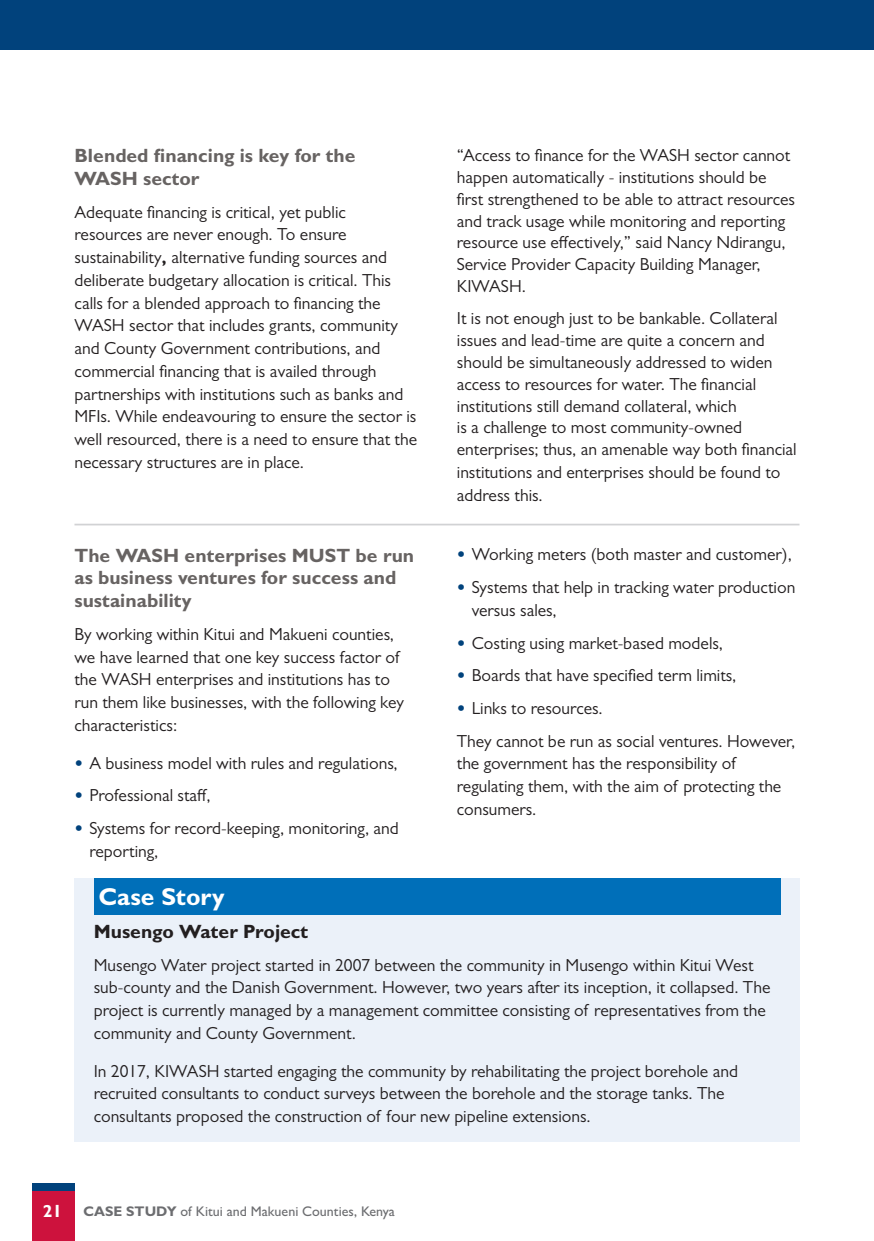
<style>
.page{position:relative;width:874px;height:1241px;background:#fff}
.page>*{position:absolute;margin:0;border:0;box-sizing:border-box;transform-origin:0 0}
.CASE_STUDY{font:700 24.5px "Gill Sans";color:#fff}
.subtitles{font:700 19.25px/22.8px "Gill Sans";color:#676362}
.case_study_subtijle{font:700 19.25px "Gill Sans";color:#231f20}
.t1{font:17.5px/22.8px "Gill Sans";color:#231f20}
.t2{font:500 14px "Gill Sans";color:#6c6d70}
.s1{font-weight:700}
.s2{font-weight:800;color:#01427c}
.s3{font-weight:700;font-size:17.5px;color:#fff}
</style>
<div class="page">
<div style="left:0;top:0;width:873px;height:50px;background:#01427c"></div>
<div style="left:32px;top:1190px;width:42px;height:50px;background:#cd123d"></div>
<div style="left:32px;top:1182px;width:42px;height:8px;background:#01427c"></div>
<div style="left:74px;top:878px;width:725px;height:263px;background:#ebf1f9"></div>
<div style="left:94px;top:878px;width:685px;height:37px;background:#006fb9"></div>
<hr style="left:74px;top:523px;width:725px;height:2px;background:#d1d2d4">
<p class="subtitles" style="left:74px;top:144px;width:282px">Blended financing is key for the<br>WASH sector</p>
<p class="t1" style="left:74px;top:200px;width:344px">Adequate financing is critical, yet public resources are never enough. To ensure sustainability<span class="s1">,</span> alternative funding sources and deliberate budgetary allocation is critical. This calls for a blended approach to financing the WASH sector that includes grants, community and County Government contributions, and commercial financing that is availed through partnerships with institutions such as banks and MFIs. While endeavouring to ensure the sector is well resourced, there is a need to ensure that the necessary structures are in place.</p>
<p class="subtitles" style="left:74px;top:543px;width:341px">The WASH enterprises MUST be run as business ventures for success and sustainability</p>
<p class="t1" style="left:74px;top:622px;width:331px">By working within Kitui and Makueni counties, we have learned that one key success factor of the WASH enterprises and institutions has to run them like businesses, with the following key characteristics:</p>
<p class="t1" style="left:74px;top:751px;width:325px"><span class="s2">•</span> A business model with rules and regulations,</p>
<p class="t1" style="left:74px;top:783px;width:138px"><span class="s2">•</span> Professional staff,</p>
<p class="t1" style="left:89px;top:816px;width:311px;text-indent:-15px"><span class="s2">•</span> Systems for record-keeping, monitoring, and reporting,</p>
<p class="t1" style="left:456px;top:144px;width:339px;line-height:21.9px">“Access to finance for the WASH sector cannot happen automatically - institutions should be first strengthened to be able to attract resources and track usage while monitoring and reporting resource use effectively,” said Nancy Ndirangu, Service Provider Capacity Building Manager, KIWASH.</p>
<p class="t1" style="left:456px;top:307px;width:341px;line-height:22.1px">It is not enough just to be bankable. Collateral issues and lead-time are quite a concern and should be simultaneously addressed to widen access to resources for water. The financial institutions still demand collateral, which<br>is a challenge to most community-owned enterprises; thus, an amenable way both financial institutions and enterprises should be found to address this.</p>
<p class="t1" style="left:456px;top:543px;width:336px"><span class="s2">•</span> Working meters (both master and customer),</p>
<p class="t1" style="left:471px;top:575px;width:325px;text-indent:-15px"><span class="s2">•</span> Systems that help in tracking water production versus sales,</p>
<p class="t1" style="left:456px;top:631px;width:267px"><span class="s2">•</span> Costing using market-based models,</p>
<p class="t1" style="left:456px;top:664px;width:281px"><span class="s2">•</span> Boards that have specified term limits,</p>
<p class="t1" style="left:456px;top:696px;width:147px"><span class="s2">•</span> Links to resources.</p>
<p class="t1" style="left:456px;top:729px;width:340px">They cannot be run as social ventures. However, the government has the responsibility of regulating them, with the aim of protecting the consumers.</p>
<p class="CASE_STUDY" style="left:99px;top:881px;width:127px">Case Story</p>
<p class="case_study_subtijle" style="left:94px;top:919px;width:216px">Musengo Water Project</p>
<p class="t1" style="left:94px;top:953px;width:677px">Musengo Water project started in 2007 between the community in Musengo within Kitui West sub-county and the Danish Government. However, two years after its inception, it collapsed. The project is currently managed by a management committee consisting of representatives from the community and County Government.</p>
<p class="t1" style="left:94px;top:1059px;width:645px">In 2017, KIWASH started engaging the community by rehabilitating the project borehole and recruited consultants to conduct surveys between the borehole and the storage tanks. The consultants proposed the construction of four new pipeline extensions.</p>
<p class="t2" style="left:43px;top:1202px;width:353px"><span class="s3">21</span> <span class="s1">CASE STUDY</span> of Kitui and Makueni Counties, Kenya</p>
</div>
